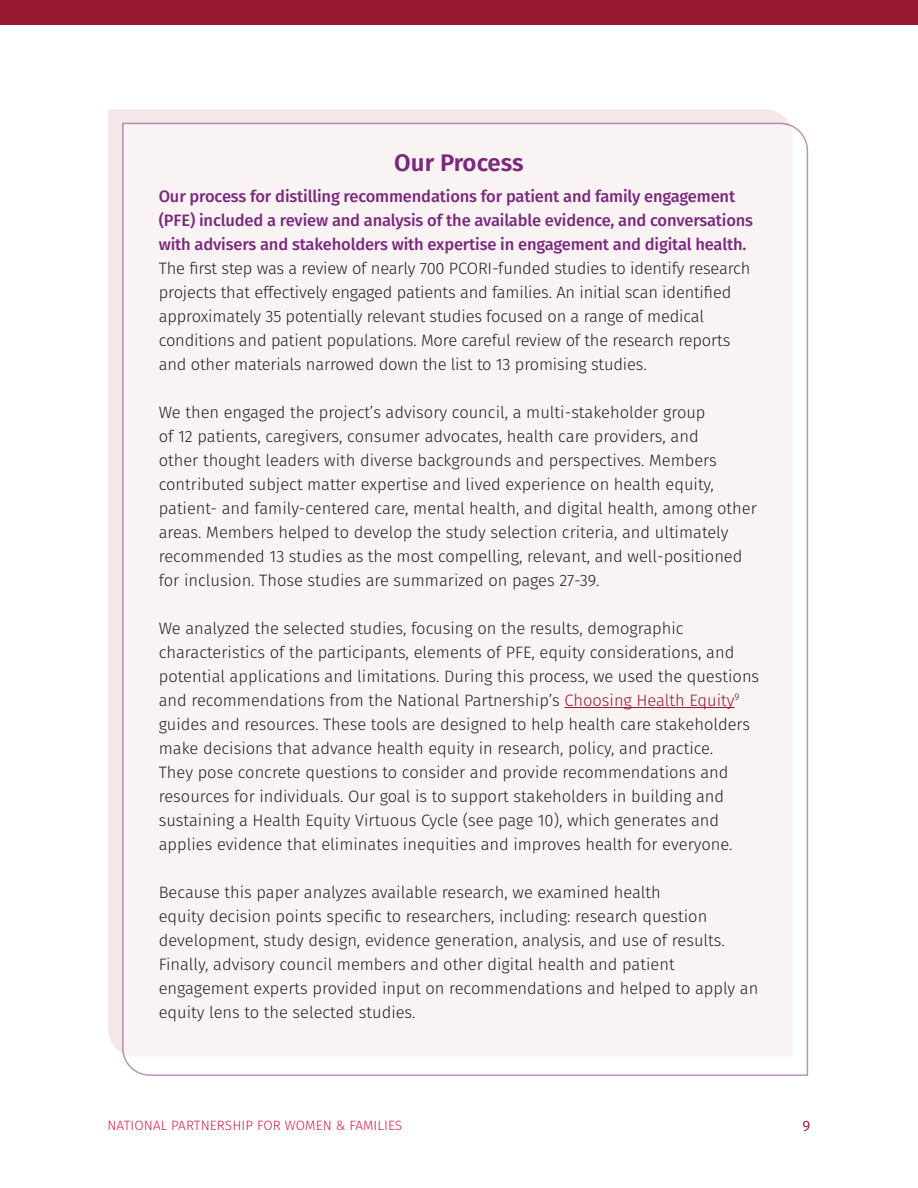
<style>
.page{position:relative;width:918px;height:1188px;background:#fff}
.page>*{position:absolute;margin:0;border:0;box-sizing:border-box;transform-origin:0 0}
.Header_1_-_4_Models{font:600 24px "Fira Sans";letter-spacing:-.005em;color:#7b287e}
.Body_Text{font:300 16.5px/24px "Fira Sans";color:#231f20}
.t1{font:15px "Fira Sans";color:#961931}
.t2{font:300 13.5px "Fira Sans";letter-spacing:.01em;color:#d31e46}
.s1{font-weight:500;color:#7b287e}
.s2{color:#961931}
</style>
<div class="page">
<div style="left:0;top:0;width:918px;height:25px;background:#961931"></div>
<div style="left:108px;top:109px;width:680px;height:943px;background:#f4e8ea"></div>
<div style="left:121px;top:122px;width:688px;height:954px;background:#f9f3f4"></div>
<hr style="left:565px;top:707px;width:170px;height:1px;background:#961931">
<p class="Header_1_-_4_Models" style="left:394px;top:143px;width:131px">Our Process</p>
<p class="Body_Text" style="left:159px;top:184px;width:596px"><span class="s1">Our process for distilling recommendations for patient and family engagement (PFE) included a review and analysis of the available evidence, and conversations with advisers and stakeholders with expertise in engagement and digital health.<br></span>The first step was a review of nearly 700 PCORI-funded studies to identify research projects that effectively engaged patients and families. An initial scan identified approximately 35 potentially relevant studies focused on a range of medical conditions and patient populations. More careful review of the research reports and other materials narrowed down the list to 13 promising studies.</p>
<p class="Body_Text" style="left:159px;top:400px;width:600px">We then engaged the project’s advisory council, a multi-stakeholder group<br>of 12 patients, caregivers, consumer advocates, health care providers, and<br>other thought leaders with diverse backgrounds and perspectives. Members contributed subject matter expertise and lived experience on health equity, patient- and family-centered care, mental health, and digital health, among other areas. Members helped to develop the study selection criteria, and ultimately recommended 13 studies as the most compelling, relevant, and well-positioned for inclusion. Those studies are summarized on pages 27-39.</p>
<p class="Body_Text" style="left:159px;top:616px;width:602px">We analyzed the selected studies, focusing on the results, demographic characteristics of the participants, elements of PFE, equity considerations, and potential applications and limitations. During this process, we used the questions and recommendations from the National Partnership’s <span class="s2">Choosing Health Equity</span><sup>9 </sup>guides and resources. These tools are designed to help health care stakeholders make decisions that advance health equity in research, policy, and practice.<br>They pose concrete questions to consider and provide recommendations and resources for individuals. Our goal is to support stakeholders in building and sustaining a Health Equity Virtuous Cycle (see page 10), which generates and applies evidence that eliminates inequities and improves health for everyone.</p>
<p class="Body_Text" style="left:159px;top:880px;width:601px">Because this paper analyzes available research, we examined health<br>equity decision points specific to researchers, including: research question development, study design, evidence generation, analysis, and use of results.<br>Finally, advisory council members and other digital health and patient engagement experts provided input on recommendations and helped to apply an equity lens to the selected studies.</p>
<p class="t2" style="left:107px;top:1116px;width:296px">NATIONAL PARTNERSHIP FOR WOMEN &amp; FAMILIES</p>
<p class="t1" style="left:803px;top:1115px;width:9px">9</p>
</div>
